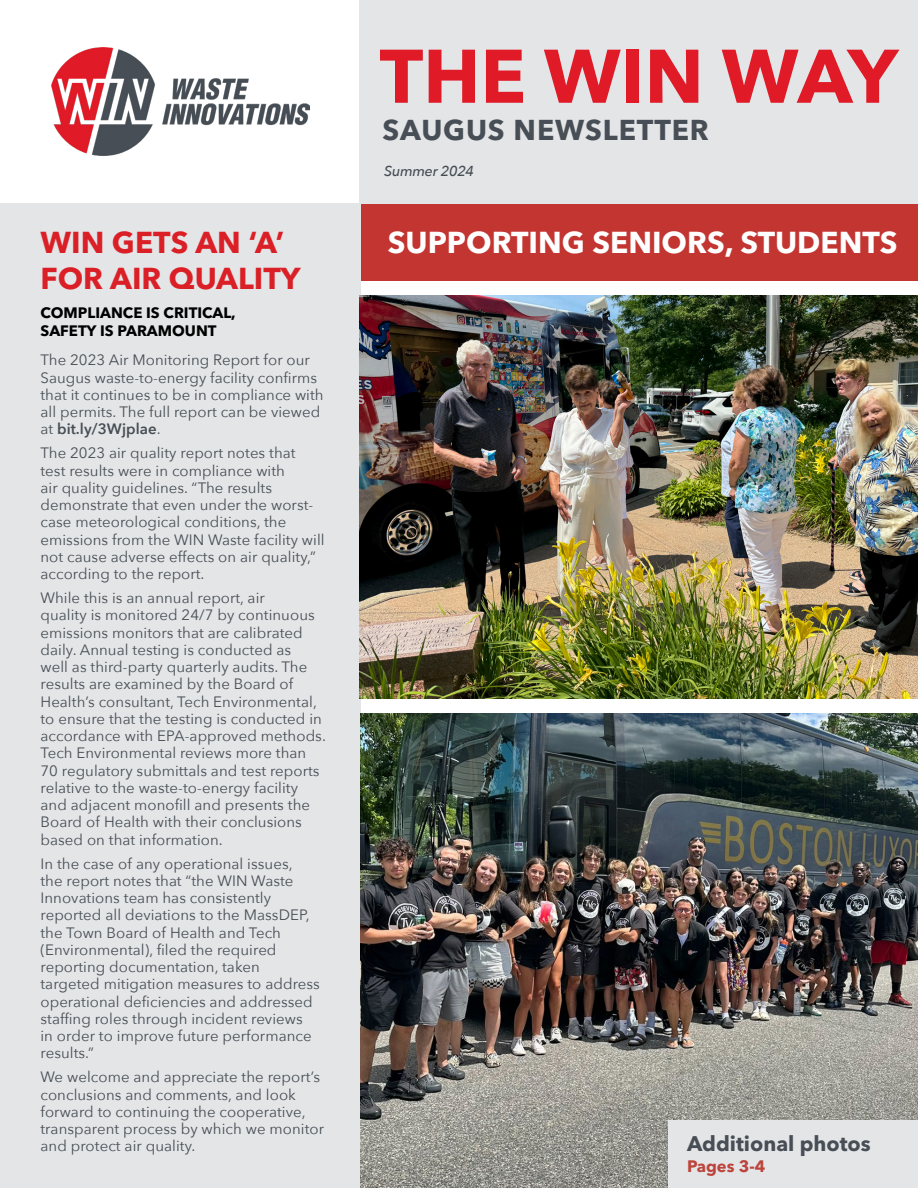
<style>
.page{position:relative;width:918px;height:1188px;background:#fff}
.page>*{position:absolute;margin:0;border:0;box-sizing:border-box;transform-origin:0 0}
.Wheelabrator_Headline{font:700 75px "Avenir Next LT Pro";color:#e01a27}
.Wheelabrator_Headline-2{font:700 30px "Avenir Next LT Pro";color:#fff}
.Wheelabrator_Headline-3{font:700 30px/36px "Avenir Next LT Pro";color:#da2026}
.Wheelabrator_Headline-4{font:700 28.5px "Avenir Next LT Pro";letter-spacing:.03em;color:#474e55}
.Wheelabrator_Headline-5{font:700 21px "Avenir Next LT Pro";color:#474e55}
.Wheelabrator_Headline-6{font:700 16.5px "Avenir Next LT Pro";color:#bd443c}
.Wheelabrator_Body_Copy{font:15px/17.2px "Avenir Next";letter-spacing:.005em;color:#464e55}
.Wheelabrator_Headline-7{font:700 15px/18px "Avenir Next LT Pro";color:#000}
.t1{font:italic 500 14.4px "Avenir Next";letter-spacing:-.02em;color:#444c54}
.s1{font-weight:600}
</style>
<div class="page">
<div style="left:359px;top:203px;width:559px;height:78px;background:#c33531"></div>
<img style="left:51px;top:47px;width:258px;height:109px">
<div style="left:360px;top:0;width:558px;height:203px;background:#e4e5e7"></div>
<div style="left:0;top:203px;width:360px;height:985px;background:#e4e5e7"></div>
<img style="left:360px;top:296px;width:558px;height:403px">
<img style="left:360px;top:714px;width:558px;height:474px">
<div style="left:668px;top:1120px;width:250px;height:68px;background:#e4e5e7"></div>
<p class="Wheelabrator_Headline-3" style="left:40px;top:225px;width:262px">WIN GETS AN ‘A’<br>FOR AIR QUALITY</p>
<p class="Wheelabrator_Headline-7" style="left:40px;top:304px;width:197px">COMPLIANCE IS CRITICAL,<br>SAFETY IS PARAMOUNT</p>
<p class="Wheelabrator_Body_Copy" style="left:40px;top:351px;width:285px">The 2023 Air Monitoring Report for our Saugus waste-to-energy facility confirms that it continues to be in compliance with all permits. The full report can be viewed at <span class="s1">bit.ly/3Wjplae</span>.</p>
<p class="Wheelabrator_Body_Copy" style="left:40px;top:444px;width:286px">The 2023 air quality report notes that<br>test results were in compliance with<br>air quality guidelines. “The results demonstrate that even under the worst&shy;case meteorological conditions, the emissions from the WIN Waste facility will not cause adverse effects on air quality,” according to the report.</p>
<p class="Wheelabrator_Body_Copy" style="left:40px;top:589px;width:287px">While this is an annual report, air<br>quality is monitored 24/7 by continuous emissions monitors that are calibrated daily. Annual testing is conducted as<br>well as third-party quarterly audits. The results are examined by the Board of Health’s consultant, Tech Environmental, to ensure that the testing is conducted in accordance with EPA-approved methods.<br>Tech Environmental reviews more than 70 regulatory submittals and test reports relative to the waste-to-energy facility and adjacent monofill and presents the Board of Health with their conclusions based on that information.</p>
<p class="Wheelabrator_Body_Copy" style="left:40px;top:854px;width:281px">In the case of any operational issues,<br>the report notes that “the WIN Waste Innovations team has consistently reported all deviations to the MassDEP, the Town Board of Health and Tech (Environmental), filed the required reporting documentation, taken targeted mitigation measures to address operational deficiencies and addressed staffing roles through incident reviews<br>in order to improve future performance results.”</p>
<p class="Wheelabrator_Body_Copy" style="left:40px;top:1068px;width:285px">We welcome and appreciate the report’s conclusions and comments, and look forward to continuing the cooperative, transparent process by which we monitor and protect air quality.</p>
<p class="Wheelabrator_Headline" style="left:380px;top:31px;width:520px">THE WIN WAY</p>
<p class="Wheelabrator_Headline-4" style="left:383px;top:112px;width:328px">SAUGUS NEWSLETTER</p>
<p class="t1" style="left:384px;top:158px;width:92px">Summer 2024</p>
<p class="Wheelabrator_Headline-2" style="left:388px;top:225px;width:511px">SUPPORTING SENIORS, STUDENTS</p>
<p class="Wheelabrator_Headline-5" style="left:687px;top:1131px;width:185px">Additional photos</p>
<p class="Wheelabrator_Headline-6" style="left:687px;top:1156px;width:80px">Pages 3-4</p>
</div>
